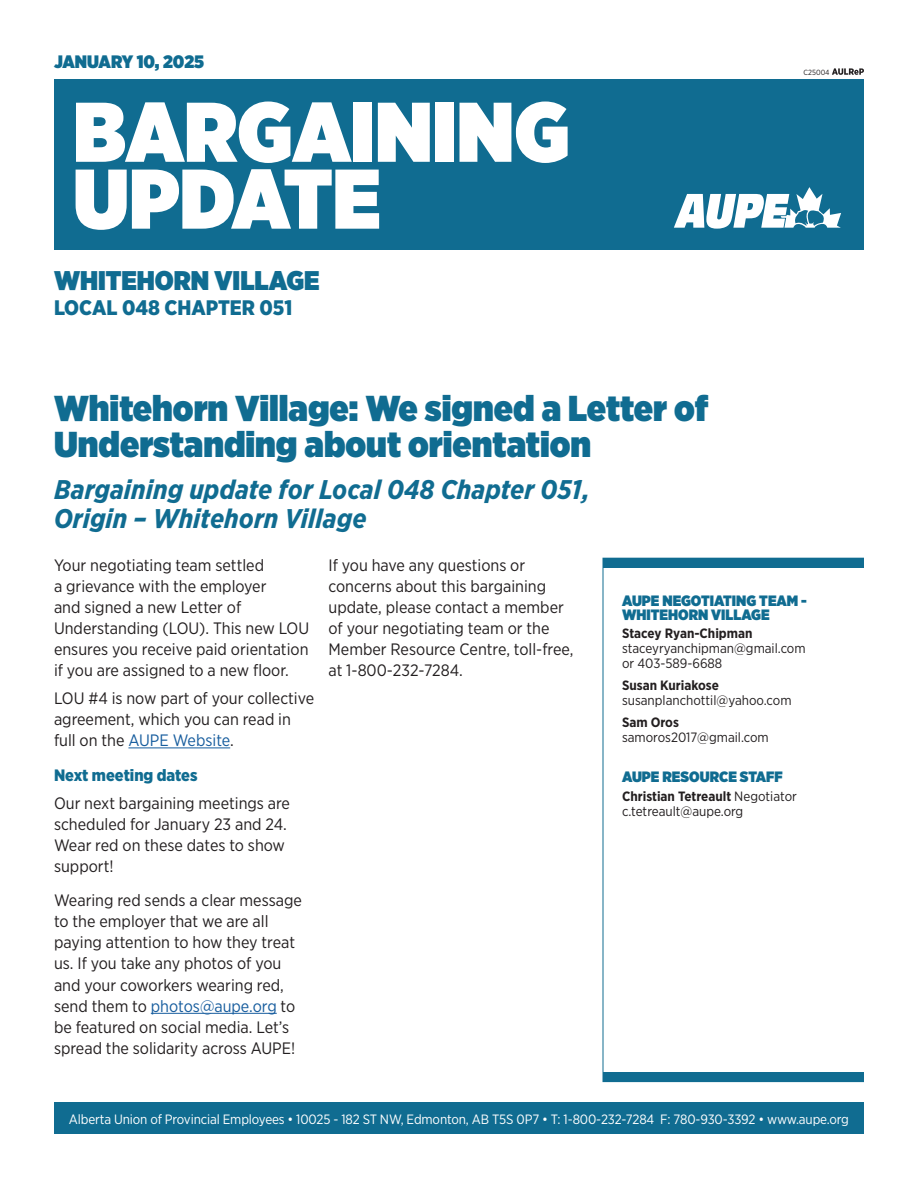
<style>
.page{position:relative;width:918px;height:1188px;background:#fff}
.page>*{position:absolute;margin:0;border:0;box-sizing:border-box;transform-origin:0 0}
.t1{font:900 84.45px/66.9px "Gotham Narrow";color:#fff}
.t2{font:900 36px/36px "Gotham Narrow";color:#106c91}
.t3{font:italic 700 27px/28.5px "Gotham Narrow";color:#106c91}
.t4{font:900 27px "Gotham Narrow";color:#106c91}
.t5{font:900 21px "Gotham Narrow";color:#106c91}
.t6{font:900 18px "Gotham Narrow";color:#106c91}
.t7{font:16.5px/21px "Gotham Narrow";color:#231f20}
.t8{font:900 16.5px "Gotham Narrow";color:#106c91}
.t9{font:900 15px/13.5px "Gotham Narrow";color:#106c91}
.t10{font:13.5px/15px "Gotham Narrow";color:#231f20}
.t11{font:13.5px "Gotham Narrow";letter-spacing:-.01em;color:#fff}
.t12{font:700 13.5px "Gotham Narrow";color:#231f20}
.t13{font:7.5px "Gotham Narrow";color:#231f20}
.s1{color:#175d9e}
.s2{font-weight:700}
</style>
<div class="page">
<div style="left:54px;top:79px;width:810px;height:171px;background:#106c91"></div>
<div style="left:54px;top:1102px;width:810px;height:32px;background:#106c91"></div>
<div style="left:603px;top:558px;width:261px;height:10px;background:#106c91"></div>
<div style="left:603px;top:1072px;width:261px;height:10px;background:#106c91"></div>
<hr style="left:128px;top:747px;width:102px;height:1px;background:#175d9e">
<hr style="left:151px;top:1013px;width:126px;height:1px;background:#175d9e">
<svg style="left:674px;top:187px;width:167px;height:42px"></svg>
<div style="left:603px;top:558px;width:261px;height:524px;border:1px solid #106c91"></div>
<svg style="left:832px;top:68px;width:32px;height:7px"></svg>
<p class="t6" style="left:54px;top:50px;width:152px">JANUARY 10, 2025</p>
<h1 class="t1" style="left:73px;top:97px;width:498px">BARGAINING<br>UPDATE</h1>
<h3 class="t4" style="left:54px;top:262px;width:267px">WHITEHORN VILLAGE</h3>
<p class="t5" style="left:54px;top:294px;width:240px">LOCAL 048 CHAPTER 051</p>
<h2 class="t2" style="left:54px;top:390px;width:656px">Whitehorn Village: We signed a Letter of<br>Understanding about orientation</h2>
<h3 class="t3" style="left:54px;top:475px;width:537px">Bargaining update for Local 048 Chapter 051,<br>Origin – Whitehorn Village</h3>
<p class="t13" style="left:804px;top:68px;width:28px">C25004</p>
<p class="t7" style="left:54px;top:554px;width:257px">Your negotiating team settled<br>a grievance with the employer<br>and signed a new Letter of<br>Understanding (LOU). This new LOU ensures you receive paid orientation if you are assigned to a new floor.</p>
<p class="t7" style="left:54px;top:687px;width:262px">LOU #4 is now part of your collective agreement, which you can read in full on the <span class="s1">AUPE Website</span>.</p>
<p class="t8" style="left:54px;top:764px;width:145px">Next meeting dates</p>
<p class="t7" style="left:54px;top:792px;width:238px">Our next bargaining meetings are scheduled for January 23 and 24.<br>Wear red on these dates to show support!</p>
<p class="t7" style="left:54px;top:890px;width:249px">Wearing red sends a clear message to the employer that we are all paying attention to how they treat us. If you take any photos of you and your coworkers wearing red, send them to <span class="s1">photos@aupe.org</span> to be featured on social media. Let’s spread the solidarity across AUPE!</p>
<p class="t7" style="left:328px;top:554px;width:247px">If you have any questions or concerns about this bargaining update, please contact a member of your negotiating team or the<br>Member Resource Centre, toll-free, at 1-800-232-7284.</p>
<p class="t9" style="left:622px;top:594px;width:186px">AUPE NEGOTIATING TEAM -<br>WHITEHORN VILLAGE</p>
<p class="t12" style="left:622px;top:625px;width:132px">Stacey Ryan-Chipman</p>
<p class="t10" style="left:622px;top:641px;width:185px">staceyryanchipman@gmail.com or 403-589-6688</p>
<p class="t12" style="left:622px;top:676px;width:98px">Susan Kuriakose</p>
<p class="t10" style="left:622px;top:692px;width:171px">susanplanchottil@yahoo.com</p>
<p class="t12" style="left:622px;top:713px;width:58px">Sam Oros</p>
<p class="t10" style="left:622px;top:729px;width:148px">samoros2017@gmail.com</p>
<p class="t9" style="left:622px;top:770px;width:162px">AUPE RESOURCE STAFF</p>
<p class="t10" style="left:622px;top:788px;width:176px"><span class="s2">Christian Tetreault</span> Negotiator c.tetreault@aupe.org</p>
<p class="t11" style="left:69px;top:1110px;width:782px">Alberta Union of Provincial Employees • 10025 - 182 ST NW, Edmonton, AB T5S 0P7 • T: 1-800-232-7284 F: 780-930-3392 • www.aupe.org</p>
</div>
